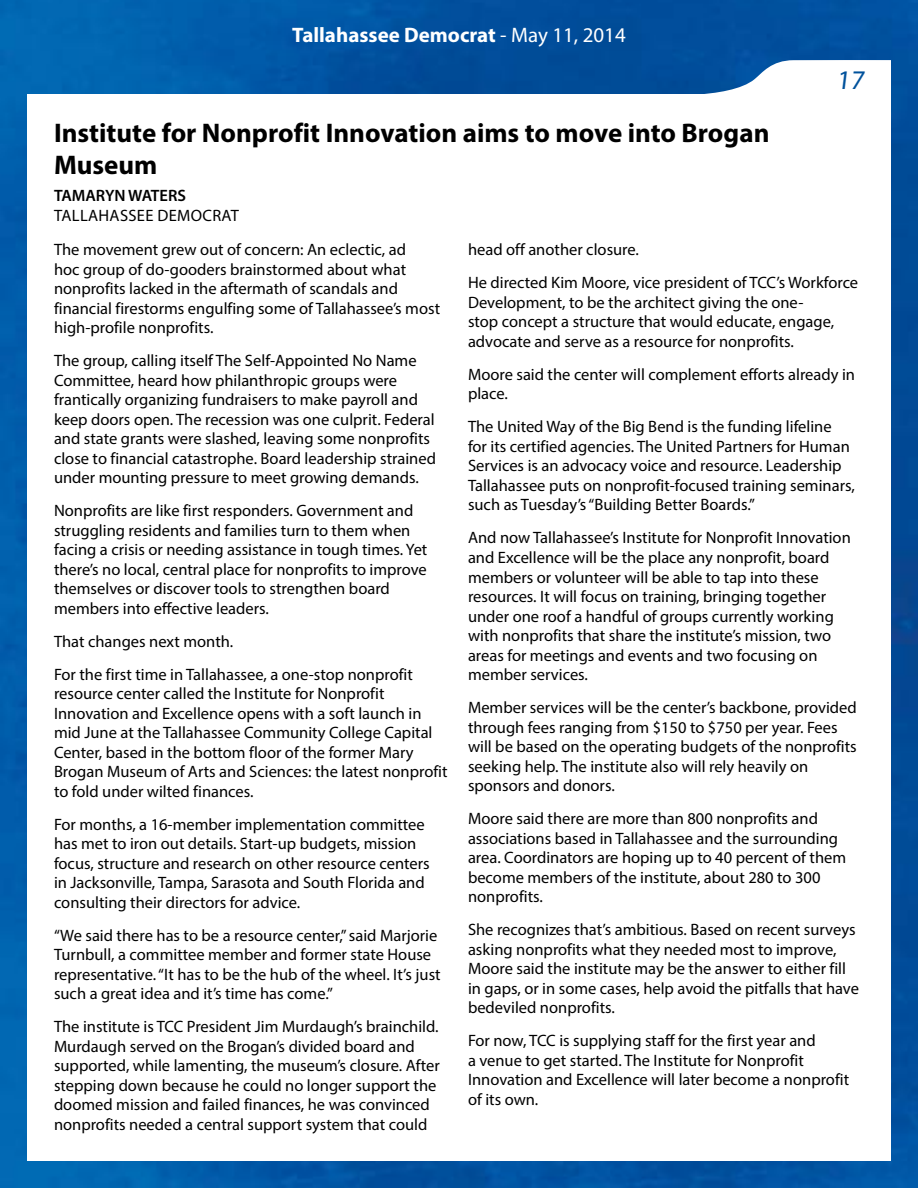
<style>
.page{position:relative;width:918px;height:1188px;background:#fff}
.page>*{position:absolute;margin:0;border:0;box-sizing:border-box;transform-origin:0 0}
.t1{font:700 27px/32.4px "Myriad Pro";color:#000}
.t2{font:27px "Myriad Pro";color:#00529c}
.t3{font:700 21px "Myriad Pro";color:#fff}
.t4{font:16.5px/19.5px "Myriad Pro";color:#000}
.t5{font:16.5px "Myriad Pro";letter-spacing:.02em;color:#000}
.t6{font:600 16.5px "Myriad Pro";letter-spacing:-.005em;color:#000}
.s1{font-weight:400}
</style>
<div class="page">
<img style="left:0;top:0;width:918px;height:1188px">
<div style="left:27px;top:94px;width:864px;height:1067px;background:#fff"></div>
<svg style="left:626px;top:60px;width:265px;height:34px"></svg>
<p class="t3" style="left:292px;top:22px;width:335px">Tallahassee Democrat <span class="s1">- May 11, 2014</span></p>
<h1 class="t1" style="left:54px;top:116px;width:717px">Institute for Nonprofit Innovation aims to move into Brogan<br>Museum</h1>
<p class="t6" style="left:54px;top:185px;width:134px">TAMARYN WATERS</p>
<p class="t5" style="left:54px;top:205px;width:186px">TALLAHASSEE DEMOCRAT</p>
<h1 class="t2" style="left:836px;top:64px;width:33px">17</h1>
<p class="t4" style="left:54px;top:240px;width:388px">The movement grew out of concern: An eclectic, ad<br>hoc group of do-gooders brainstormed about what nonprofits lacked in the aftermath of scandals and financial firestorms engulfing some of Tallahassee’s most high-profile nonprofits.</p>
<p class="t4" style="left:54px;top:351px;width:384px">The group, calling itself The Self-Appointed No Name Committee, heard how philanthropic groups were frantically organizing fundraisers to make payroll and keep doors open. The recession was one culprit. Federal and state grants were slashed, leaving some nonprofits close to financial catastrophe. Board leadership strained under mounting pressure to meet growing demands.</p>
<p class="t4" style="left:54px;top:501px;width:375px">Nonprofits are like first responders. Government and struggling residents and families turn to them when facing a crisis or needing assistance in tough times. Yet there’s no local, central place for nonprofits to improve themselves or discover tools to strengthen board members into effective leaders.</p>
<p class="t4" style="left:54px;top:625px;width:360px;line-height:33px">That changes next month.<br>For the first time in Tallahassee, a one-stop nonprofit</p>
<p class="t4" style="left:54px;top:684px;width:395px">resource center called the Institute for Nonprofit Innovation and Excellence opens with a soft launch in mid June at the Tallahassee Community College Capital Center, based in the bottom floor of the former Mary Brogan Museum of Arts and Sciences: the latest nonprofit to fold under wilted finances.</p>
<p class="t4" style="left:54px;top:814px;width:377px">For months, a 16-member implementation committee has met to iron out details. Start-up budgets, mission focus, structure and research on other resource centers in Jacksonville, Tampa, Sarasota and South Florida and consulting their directors for advice.</p>
<p class="t4" style="left:54px;top:925px;width:388px">“We said there has to be a resource center,”said Marjorie Turnbull, a committee member and former state House representative.“It has to be the hub of the wheel. It’s just such a great idea and it’s time has come.”</p>
<p class="t4" style="left:54px;top:1017px;width:387px">The institute is TCC President Jim Murdaugh’s brainchild.<br>Murdaugh served on the Brogan’s divided board and supported, while lamenting, the museum’s closure. After stepping down because he could no longer support the doomed mission and failed finances, he was convinced nonprofits needed a central support system that could</p>
<p class="t4" style="left:468px;top:233px;width:392px;line-height:33px">head off another closure.<br>He directed Kim Moore, vice president of TCC’s Workforce</p>
<p class="t4" style="left:468px;top:292px;width:368px">Development, to be the architect giving the one&shy;stop concept a structure that would educate, engage, advocate and serve as a resource for nonprofits.</p>
<p class="t4" style="left:468px;top:364px;width:389px">Moore said the center will complement efforts already in place.</p>
<p class="t4" style="left:468px;top:417px;width:388px">The United Way of the Big Bend is the funding lifeline for its certified agencies. The United Partners for Human Services is an advocacy voice and resource. Leadership Tallahassee puts on nonprofit-focused training seminars, such as Tuesday’s“Building Better Boards.”</p>
<p class="t4" style="left:468px;top:528px;width:384px">And now Tallahassee’s Institute for Nonprofit Innovation and Excellence will be the place any nonprofit, board members or volunteer will be able to tap into these resources. It will focus on training, bringing together under one roof a handful of groups currently working with nonprofits that share the institute’s mission, two areas for meetings and events and two focusing on member services.</p>
<p class="t4" style="left:468px;top:697px;width:390px">Member services will be the center’s backbone, provided through fees ranging from $150 to $750 per year. Fees will be based on the operating budgets of the nonprofits seeking help. The institute also will rely heavily on sponsors and donors.</p>
<p class="t4" style="left:468px;top:808px;width:380px">Moore said there are more than 800 nonprofits and associations based in Tallahassee and the surrounding area. Coordinators are hoping up to 40 percent of them become members of the institute, about 280 to 300 nonprofits.</p>
<p class="t4" style="left:468px;top:920px;width:393px">She recognizes that’s ambitious. Based on recent surveys asking nonprofits what they needed most to improve, Moore said the institute may be the answer to either fill in gaps, or in some cases, help avoid the pitfalls that have bedeviled nonprofits.</p>
<p class="t4" style="left:468px;top:1031px;width:383px">For now, TCC is supplying staff for the first year and<br>a venue to get started. The Institute for Nonprofit Innovation and Excellence will later become a nonprofit of its own.</p>
</div>
